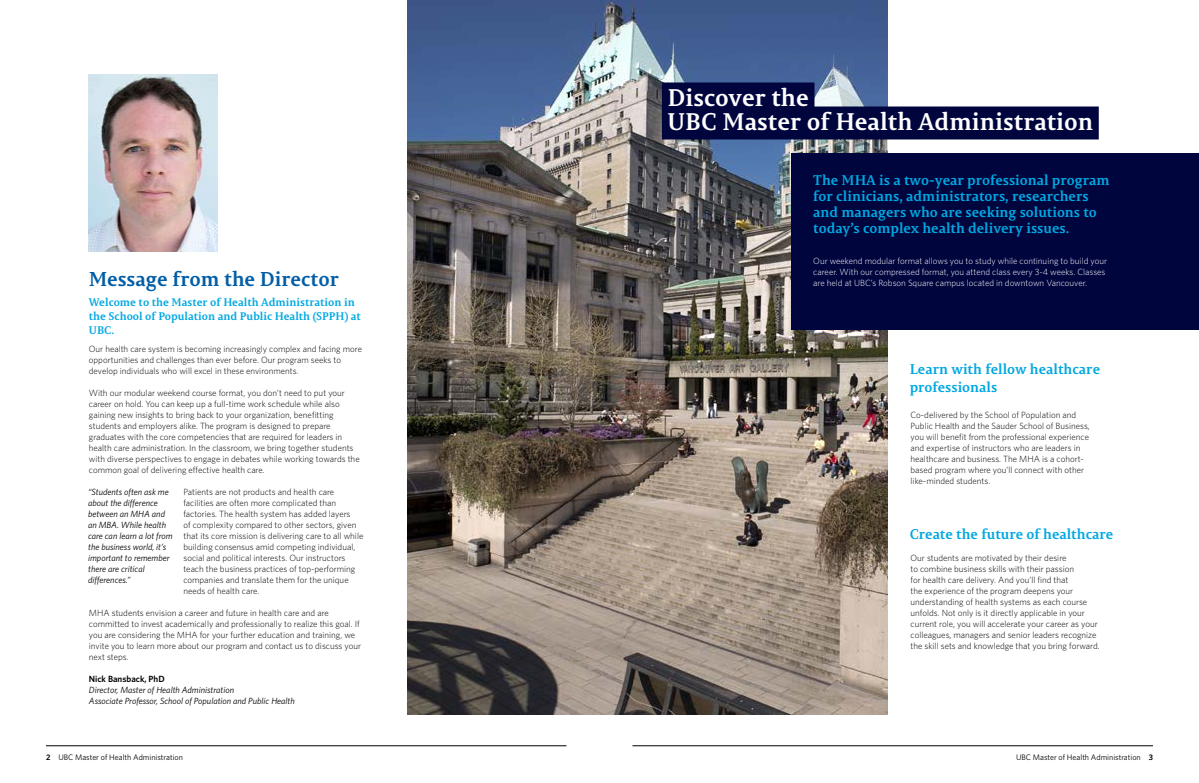
<style>
.page{position:relative;width:1199px;height:783px;background:#fff}
.page>*{position:absolute;margin:0;border:0;box-sizing:border-box;transform-origin:0 0}
.t1{font:700 24px/24px "Permian Serif Typeface";color:#fff}
.t2{font:700 20px "Permian Serif Typeface";color:#005da6}
.t3{font:700 14px/16px "Permian Serif Typeface";color:#00a8e1}
.t4{font:700 11px/14px "Permian Serif Typeface";color:#00a8e1}
.t5{font:300 9px/11px "Whitney";color:#000}
.t6{font:italic 9px/11px "Whitney";color:#000}
.t7{font:300 9px/11px "Whitney";color:#fff}
.t8{font:600 9px "Whitney";color:#000}
.t9{font:8px "Whitney";color:#000}
.s1{font-weight:600}
</style>
<div class="page">
<img style="left:407px;top:0;width:480px;height:715px">
<div style="left:792px;top:153px;width:407px;height:177px;background:#00053e"></div>
<div style="left:662px;top:82px;width:152px;height:34px;background:#00053e"></div>
<div style="left:662px;top:106px;width:437px;height:34px;background:#00053e"></div>
<img style="left:89px;top:74px;width:128px;height:178px">
<hr style="left:46px;top:746px;width:520px;height:1px;background:#000">
<hr style="left:632px;top:746px;width:521px;height:1px;background:#000">
<h2 class="t2" style="left:89px;top:262px;width:252px">Message from the Director</h2>
<p class="t4" style="left:89px;top:295px;width:274px">Welcome to the Master of Health Administration in the School of Population and Public Health (SPPH) at<br>UBC.</p>
<p class="t5" style="left:89px;top:343px;width:275px">Our health care system is becoming increasingly complex and facing more opportunities and challenges than ever before. Our program seeks to develop individuals who will excel in these environments.</p>
<p class="t5" style="left:89px;top:387px;width:272px">With our modular weekend course format, you don’t need to put your career on hold. You can keep up a full-time work schedule while also gaining new insights to bring back to your organization, benefitting students and employers alike. The program is designed to prepare graduates with the core competencies that are required for leaders in health care administration. In the classroom, we bring together students with diverse perspectives to engage in debates while working towards the common goal of delivering effective health care.</p>
<p class="t5" style="left:183px;top:486px;width:181px">Patients are not products and health care facilities are often more complicated than factories. The health system has added layers<br>of complexity compared to other sectors, given that its core mission is delivering care to all while building consensus amid competing individual, social and political interests. Our instructors teach the business practices of top-performing companies and translate them for the unique needs of health care.</p>
<p class="t5" style="left:89px;top:607px;width:274px">MHA students envision a career and future in health care and are committed to invest academically and professionally to realize this goal. If you are considering the MHA for your further education and training, we invite you to learn more about our program and contact us to discuss your next steps.</p>
<p class="t8" style="left:89px;top:673px;width:77px">Nick Bansback, PhD</p>
<p class="t6" style="left:89px;top:684px;width:207px">Director, Master of Health Administration<br>Associate Professor, School of Population and Public Health</p>
<p class="t6" style="left:88px;top:486px;width:86px">“Students often ask me about the difference between an MHA and an MBA. While health care can learn a lot from the business world, it’s important to remember there are critical differences.”</p>
<h1 class="t1" style="left:667px;top:84px;width:427px">Discover the<br>UBC Master of Health Administration</h1>
<h3 class="t3" style="left:813px;top:171px;width:298px">The MHA is a two-year professional program for clinicians, administrators, researchers and managers who are seeking solutions to today’s complex health delivery issues.</h3>
<p class="t7" style="left:813px;top:255px;width:295px">Our weekend modular format allows you to study while continuing to build your career. With our compressed format, you attend class every 3-4 weeks. Classes are held at UBC’s Robson Square campus located in downtown Vancouver.</p>
<h3 class="t3" style="left:910px;top:359px;width:192px;line-height:18px">Learn with fellow healthcare professionals</h3>
<p class="t5" style="left:910px;top:409px;width:181px">Co-delivered by the School of Population and Public Health and the Sauder School of Business, you will benefit from the professional experience and expertise of instructors who are leaders in healthcare and business. The MHA is a cohort&shy;based program where you’ll connect with other like-minded students.</p>
<h3 class="t3" style="left:910px;top:525px;width:205px">Create the future of healthcare</h3>
<p class="t5" style="left:910px;top:552px;width:191px">Our students are motivated by their desire<br>to combine business skills with their passion<br>for health care delivery. And you’ll find that<br>the experience of the program deepens your understanding of health systems as each course unfolds. Not only is it directly applicable in your current role, you will accelerate your career as your colleagues, managers and senior leaders recognize the skill sets and knowledge that you bring forward.</p>
<p class="t9" style="left:46px;top:752px;width:138px"><span class="s1">2</span> UBC Master of Health Administration</p>
<p class="t9" style="left:1016px;top:752px;width:138px">UBC Master of Health Administration <span class="s1">3</span></p>
</div>
